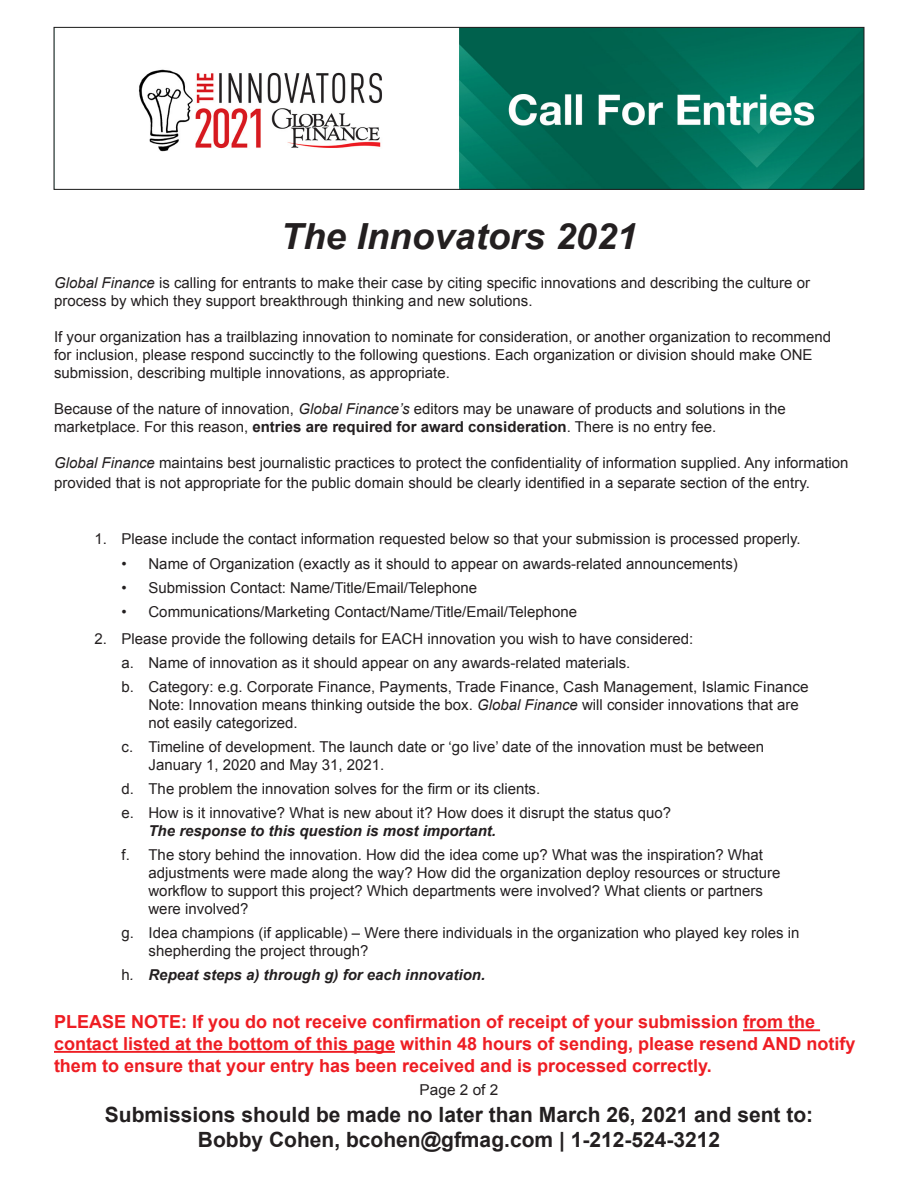
<style>
.page{position:relative;width:918px;height:1188px;background:#fff}
.page>*{position:absolute;margin:0;border:0;box-sizing:border-box;transform-origin:0 0}
.Para_Title{font:italic 700 36px "Arial";color:#231f20}
.t1{font:700 21px "Arial";color:#231f20}
.t2{font:700 18px/21.6px "Arial";color:#ee1d23}
.t3{font:15px/18px "Arial";color:#231f20}
.t4{font:italic 700 15px "Arial";color:#231f20}
.s1{font-style:italic}
.s2{font-weight:700}
.s3{font-weight:400;font-style:normal}
.s4{font-weight:400}
</style>
<div class="page">
<hr style="left:743px;top:1029px;width:77px;height:2px;background:#ee1d23">
<hr style="left:54px;top:1051px;width:341px;height:2px;background:#ee1d23">
<img style="left:139px;top:29px;width:723px;height:159px">
<div style="left:54px;top:27px;width:810px;height:163px;border:1px solid #231f20"></div>
<p class="Para_Title" style="left:281px;top:213px;width:358px">The Innovators 2021</p>
<p class="t3" style="left:54px;top:274px;width:758px"><span class="s1">Global Finance</span> is calling for entrants to make their case by citing specific innovations and describing the culture or process by which they support breakthrough thinking and new solutions.</p>
<p class="t3" style="left:54px;top:328px;width:779px">If your organization has a trailblazing innovation to nominate for consideration, or another organization to recommend for inclusion, please respond succinctly to the following questions. Each organization or division should make ONE submission, describing multiple innovations, as appropriate.</p>
<p class="t3" style="left:54px;top:400px;width:733px">Because of the nature of innovation, <span class="s1">Global Finance’s</span> editors may be unaware of products and solutions in the marketplace. For this reason, <span class="s2">entries are required for award consideration</span>. There is no entry fee.</p>
<p class="t3" style="left:54px;top:453px;width:796px;line-height:19.8px"><span class="s1">Global Finance</span> maintains best journalistic practices to protect the confidentiality of information supplied. Any information provided that is not appropriate for the public domain should be clearly identified in a separate section of the entry.</p>
<p class="t3" style="left:94px;top:529px;width:708px">1. Please include the contact information requested below so that your submission is processed properly.</p>
<p class="t3" style="left:122px;top:555px;width:618px">• Name of Organization (exactly as it should to appear on awards-related announcements)</p>
<p class="t3" style="left:122px;top:579px;width:357px">• Submission Contact: Name/Title/Email/Telephone</p>
<p class="t3" style="left:122px;top:603px;width:457px">• Communications/Marketing Contact/Name/Title/Email/Telephone</p>
<p class="t3" style="left:94px;top:630px;width:600px">2. Please provide the following details for EACH innovation you wish to have considered:</p>
<p class="t3" style="left:122px;top:654px;width:510px">a. Name of innovation as it should appear on any awards-related materials.</p>
<p class="t3" style="left:122px;top:678px;width:689px">b. Category: e.g. Corporate Finance, Payments, Trade Finance, Cash Management, Islamic Finance</p>
<p class="t3" style="left:148px;top:696px;width:652px">Note: Innovation means thinking outside the box. <span class="s1">Global Finance</span> will consider innovations that are</p>
<p class="t3" style="left:148px;top:714px;width:151px">not easily categorized.</p>
<p class="t3" style="left:148px;top:738px;width:617px;text-indent:-27px">c. Timeline of development. The launch date or ‘go live’ date of the innovation must be between<br>January 1, 2020 and May 31, 2021.</p>
<p class="t3" style="left:122px;top:780px;width:420px">d. The problem the innovation solves for the firm or its clients.</p>
<p class="t3" style="left:122px;top:804px;width:551px">e. How is it innovative? What is new about it? How does it disrupt the status quo?</p>
<p class="t4" style="left:148px;top:821px;width:349px">The response to this question is most important.</p>
<p class="t3" style="left:122px;top:846px;width:643px">f. The story behind the innovation. How did the idea come up? What was the inspiration? What</p>
<p class="t3" style="left:148px;top:864px;width:633px">adjustments were made along the way? How did the organization deploy resources or structure</p>
<p class="t3" style="left:148px;top:882px;width:616px">workflow to support this project? Which departments were involved? What clients or partners</p>
<p class="t3" style="left:148px;top:900px;width:102px">were involved?</p>
<p class="t3" style="left:148px;top:924px;width:652px;text-indent:-27px">g. Idea champions (if applicable) – Were there individuals in the organization who played key roles in shepherding the project through?</p>
<p class="t4" style="left:122px;top:965px;width:365px"><span class="s3">h</span><span class="s4">.</span> Repeat steps a) through g) for each innovation.</p>
<p class="t2" style="left:54px;top:1012px;width:803px">PLEASE NOTE: If you do not receive confirmation of receipt of your submission from the contact listed at the bottom of this page within 48 hours of sending, please resend AND notify them to ensure that your entry has been received and is processed correctly.</p>
<p class="t3" style="left:420px;top:1081px;width:80px">Page 2 of 2</p>
<p class="t1" style="left:105px;top:1100px;width:710px">Submissions should be made no later than March 26, 2021 and sent to:</p>
<p class="t1" style="left:198px;top:1126px;width:524px">Bobby Cohen, bcohen@gfmag.com | 1-212-524-3212</p>
</div>
